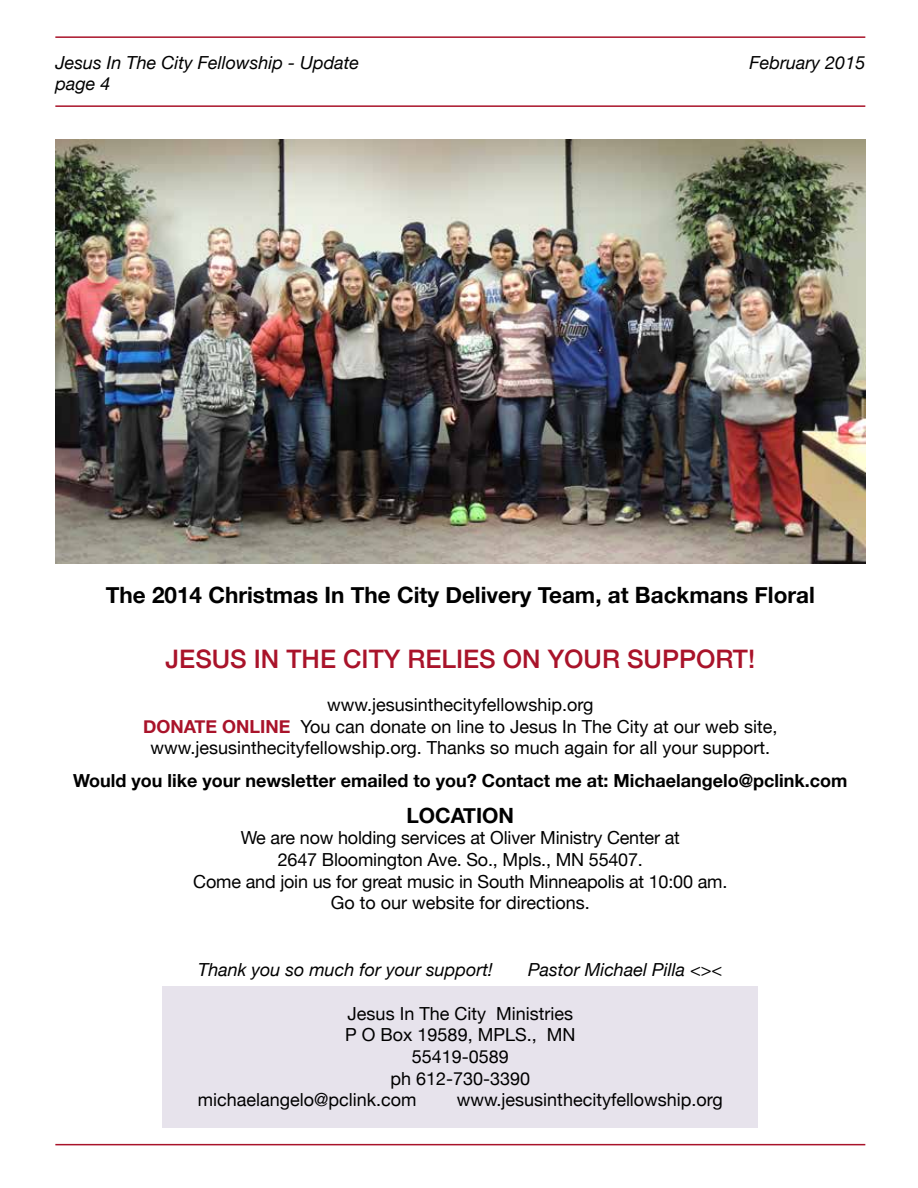
<style>
.page{position:relative;width:918px;height:1188px;background:#fff}
.page>*{position:absolute;margin:0;border:0;box-sizing:border-box;transform-origin:0 0}
.t1{font:500 25.5px "Helvetica Neue";color:#a9132a}
.t2{font:700 22.5px "Helvetica Neue";color:#000}
.t3{font:700 21px "Helvetica Neue";color:#000}
.t4{font:18px/21.6px "Helvetica Neue";color:#000;text-align:center}
.t5{font:italic 18px "Helvetica Neue";color:#000}
.t6{font:700 18px "Helvetica Neue";color:#000}
.s1{font-weight:700;color:#a9132a}
</style>
<div class="page">
<div style="left:163px;top:986px;width:595px;height:142px;background:#e7e3ec"></div>
<hr style="left:55px;top:36px;width:810px;height:2px;background:#a9132a">
<hr style="left:55px;top:105px;width:810px;height:2px;background:#a9132a">
<hr style="left:55px;top:1144px;width:810px;height:1px;background:#a9132a">
<img style="left:55px;top:140px;width:810px;height:424px">
<p class="t5" style="left:55px;top:49px;width:305px">Jesus In The City Fellowship - Update</p>
<p class="t5" style="left:750px;top:49px;width:117px">February 2015</p>
<p class="t5" style="left:55px;top:71px;width:57px">page 4</p>
<p class="t2" style="left:106px;top:577px;width:711px">The 2014 Christmas In The City Delivery Team, at Backmans Floral</p>
<h1 class="t1" style="left:166px;top:638px;width:591px">JESUS IN THE CITY RELIES ON YOUR SUPPORT!</h1>
<p class="t4" style="left:143px;top:695px;width:636px">www.jesusinthecityfellowship.org<br><span class="s1">DONATE ONLINE</span> You can donate on line to Jesus In The City at our web site, www.jesusinthecityfellowship.org. Thanks so much again for all your support.</p>
<p class="t6" style="left:73px;top:766px;width:776px">Would you like your newsletter emailed to you? Contact me at: Michaelangelo@pclink.com</p>
<p class="t3" style="left:406px;top:799px;width:109px">LOCATION</p>
<p class="t4" style="left:193px;top:828px;width:536px">We are now holding services at Oliver Ministry Center at<br>2647 Bloomington Ave. So., Mpls., MN 55407.<br>Come and join us for great music in South Minneapolis at 10:00 am.<br>Go to our website for directions.</p>
<p class="t5" style="left:198px;top:956px;width:296px">Thank you so much for your support!</p>
<p class="t5" style="left:528px;top:956px;width:196px">Pastor Michael Pilla &lt;&gt;&lt;</p>
<p class="t4" style="left:348px;top:1004px;width:227px">Jesus In The City Ministries</p>
<p class="t4" style="left:345px;top:1025px;width:232px">P O Box 19589, MPLS., MN</p>
<p class="t4" style="left:412px;top:1047px;width:99px">55419-0589</p>
<p class="t4" style="left:390px;top:1068px;width:141px">ph 612-730-3390</p>
<p class="t4" style="left:198px;top:1090px;width:220px">michaelangelo@pclink.com</p>
<p class="t4" style="left:457px;top:1090px;width:268px">www.jesusinthecityfellowship.org</p>
</div>
